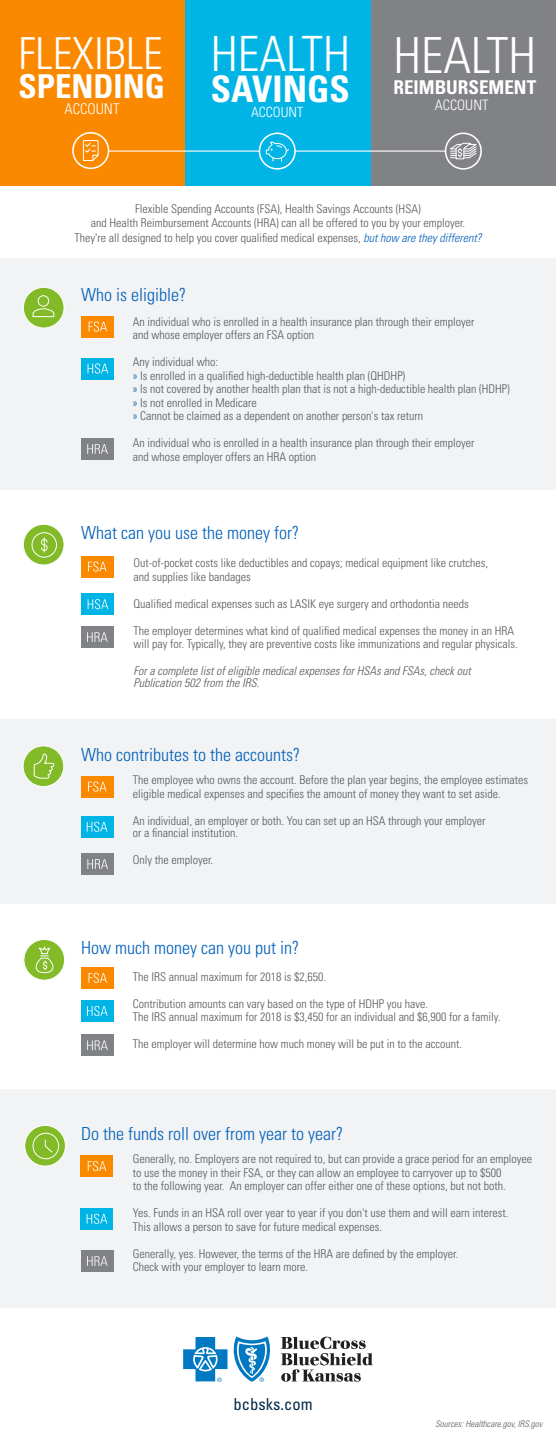
<style>
.page{position:relative;width:556px;height:1442px;background:#fff}
.page>*{position:absolute;margin:0;border:0;box-sizing:border-box;transform-origin:0 0}
.t1{font:300 condensed 49.8px "Univers LT Std";color:#fff}
.t2{font:300 condensed 48.68px "Univers LT Std";color:#fff}
.t3{font:300 condensed 44.1px "Univers LT Std";color:#fff}
.t4{font:700 condensed 36.6px "Univers LT Std";color:#fff}
.t5{font:700 condensed 32.92px "Univers LT Std";color:#fff}
.t6{font:700 condensed 19.05px "Univers LT Std";color:#fff}
.t7{font:300 condensed 18px "Univers LT Std";color:#005fb9}
.t8{font:condensed 16.5px "Univers LT Std";color:#042a48}
.t9{font:300 condensed 14.77px "Univers LT Std";color:#fff}
.t10{font:300 condensed 14.4px "Univers LT Std";color:#fff}
.t11{font:300 condensed 14.1px "Univers LT Std";color:#fff}
.t12{font:300 condensed 12px/13.5px "Univers LT Std";color:#57585a}
.t13{font:italic 300 condensed 12px/12px "Univers LT Std";color:#57585a}
.t14{font:italic 300 condensed 9px "Univers LT Std";color:#57585a}
.s1{font-style:italic;color:#005fb9}
.s2{color:#005fb9}
</style>
<div class="page">
<div style="left:370px;top:0;width:186px;height:185px;background:#808285"></div>
<div style="left:0;top:259px;width:555px;height:231px;background:#f2f3f4"></div>
<div style="left:0;top:719px;width:555px;height:185px;background:#f2f3f4"></div>
<div style="left:0;top:1089px;width:555px;height:219px;background:#f2f3f4"></div>
<div style="left:0;top:0;width:185px;height:185px;background:#fa8900"></div>
<div style="left:185px;top:0;width:185px;height:185px;background:#00b5e6"></div>
<svg style="left:83px;top:140px;width:16px;height:21px"></svg>
<div style="left:72px;top:132px;width:37px;height:37px;border:2px solid #fff;border-radius:50%"></div>
<div style="left:259px;top:132px;width:37px;height:38px;border:2px solid #fff;border-radius:50%"></div>
<div style="left:445px;top:132px;width:37px;height:38px;border:2px solid #fff;border-radius:50%"></div>
<svg style="left:265px;top:142px;width:24px;height:19px"></svg>
<svg style="left:447px;top:142px;width:32px;height:18px"></svg>
<hr style="left:108px;top:150px;width:151px;height:2px;background:#fff">
<hr style="left:295px;top:150px;width:151px;height:2px;background:#fff">
<div style="left:23px;top:287px;width:41px;height:41px;background:#82bb27;border-radius:50%"></div>
<div style="left:23px;top:287px;width:41px;height:41px;border:1px solid #fff;border-radius:50%"></div>
<svg style="left:32px;top:295px;width:23px;height:22px"></svg>
<div style="left:82px;top:315px;width:32px;height:22px;background:#fa8900"></div>
<svg style="left:89px;top:321px;width:18px;height:10px"></svg>
<div style="left:82px;top:357px;width:32px;height:22px;background:#00b5e6"></div>
<svg style="left:88px;top:363px;width:20px;height:10px"></svg>
<div style="left:81px;top:438px;width:33px;height:22px;background:#808285"></div>
<svg style="left:87px;top:444px;width:21px;height:10px"></svg>
<svg style="left:23px;top:524px;width:41px;height:41px"></svg>
<div style="left:23px;top:524px;width:41px;height:41px;border:1px solid #fff;border-radius:50%"></div>
<div style="left:32px;top:532px;width:25px;height:25px;border:1px solid #fff;border-radius:50%"></div>
<svg style="left:41px;top:538px;width:7px;height:14px"></svg>
<div style="left:81px;top:555px;width:32px;height:22px;background:#fa8900"></div>
<svg style="left:88px;top:561px;width:19px;height:10px"></svg>
<div style="left:82px;top:593px;width:32px;height:22px;background:#00b5e6"></div>
<svg style="left:88px;top:599px;width:20px;height:10px"></svg>
<div style="left:81px;top:626px;width:32px;height:22px;background:#808285"></div>
<svg style="left:87px;top:632px;width:21px;height:10px"></svg>
<div style="left:23px;top:746px;width:41px;height:40px;background:#82bb27;border-radius:50%"></div>
<div style="left:23px;top:745px;width:41px;height:42px;border:1px solid #fff;border-radius:50%"></div>
<svg style="left:33px;top:745px;width:22px;height:34px"></svg>
<div style="left:81px;top:775px;width:32px;height:22px;background:#fa8900"></div>
<svg style="left:88px;top:781px;width:19px;height:10px"></svg>
<div style="left:81px;top:816px;width:32px;height:21px;background:#00b5e6"></div>
<svg style="left:87px;top:821px;width:20px;height:11px"></svg>
<div style="left:81px;top:853px;width:33px;height:22px;background:#808285"></div>
<svg style="left:87px;top:859px;width:21px;height:10px"></svg>
<div style="left:24px;top:939px;width:41px;height:41px;background:#82bb27;border-radius:50%"></div>
<div style="left:24px;top:939px;width:41px;height:41px;border:1px solid #fff;border-radius:50%"></div>
<svg style="left:35px;top:946px;width:19px;height:27px"></svg>
<div style="left:81px;top:967px;width:33px;height:22px;background:#fa8900"></div>
<svg style="left:88px;top:972px;width:19px;height:11px"></svg>
<div style="left:81px;top:1000px;width:32px;height:22px;background:#00b5e6"></div>
<svg style="left:87px;top:1006px;width:21px;height:10px"></svg>
<div style="left:81px;top:1034px;width:33px;height:22px;background:#808285"></div>
<svg style="left:87px;top:1040px;width:21px;height:10px"></svg>
<svg style="left:25px;top:1125px;width:40px;height:41px"></svg>
<div style="left:24px;top:1125px;width:42px;height:41px;border:1px solid #fff;border-radius:50%"></div>
<div style="left:33px;top:1132px;width:26px;height:27px;border:1px solid #fff;border-radius:50%"></div>
<svg style="left:45px;top:1139px;width:8px;height:14px"></svg>
<div style="left:81px;top:1155px;width:32px;height:22px;background:#fa8900"></div>
<svg style="left:88px;top:1161px;width:18px;height:10px"></svg>
<div style="left:81px;top:1207px;width:32px;height:22px;background:#00b5e6"></div>
<svg style="left:87px;top:1213px;width:20px;height:11px"></svg>
<div style="left:81px;top:1250px;width:32px;height:22px;background:#808285"></div>
<svg style="left:87px;top:1256px;width:21px;height:10px"></svg>
<svg style="left:281px;top:1336px;width:92px;height:45px"></svg>
<svg style="left:183px;top:1337px;width:44px;height:45px"></svg>
<svg style="left:233px;top:1336px;width:37px;height:46px"></svg>
<h3 class="t3" style="left:18px;top:27px;width:146px">FLEXIBLE</h3>
<p class="t9" style="left:64px;top:100px;width:57px">ACCOUNT</p>
<h3 class="t5" style="left:18px;top:66px;width:148px">SPENDING</h3>
<h2 class="t2" style="left:211px;top:24px;width:141px">HEALTH</h2>
<p class="t11" style="left:251px;top:103px;width:54px">ACCOUNT</p>
<h3 class="t4" style="left:211px;top:67px;width:141px">SAVINGS</h3>
<h1 class="t1" style="left:393px;top:25px;width:144px">HEALTH</h1>
<p class="t10" style="left:435px;top:96px;width:55px">ACCOUNT</p>
<h3 class="t6" style="left:393px;top:75px;width:144px">REIMBURSEMENT</h3>
<p class="t12" style="left:74px;top:201px;width:408px;line-height:14.4px;text-align:center">Flexible Spending Accounts (FSA), Health Savings Accounts (HSA)<br>and Health Reimbursement Accounts (HRA) can all be offered to you by your employer.<br>They're all designed to help you cover qualified medical expenses, <span class="s1">but how are they different?</span></p>
<h3 class="t7" style="left:81px;top:284px;width:106px">Who is eligible?</h3>
<p class="t12" style="left:133px;top:315px;width:343px">An individual who is enrolled in a health insurance plan through their employer and whose employer offers an FSA option</p>
<p class="t12" style="left:133px;top:355px;width:379px">Any individual who:<br><span class="s2">»</span> Is enrolled in a qualified high-deductible health plan (QHDHP)<br><span class="s2">»</span> Is not covered by another health plan that is not a high-deductible health plan (HDHP) <span class="s2">»</span> Is not enrolled in Medicare<br><span class="s2">»</span> Cannot be claimed as a dependent on another person's tax return</p>
<p class="t12" style="left:133px;top:436px;width:343px">An individual who is enrolled in a health insurance plan through their employer and whose employer offers an HRA option</p>
<h3 class="t7" style="left:81px;top:522px;width:219px">What can you use the money for?</h3>
<p class="t12" style="left:134px;top:556px;width:356px">Out-of-pocket costs like deductibles and copays; medical equipment like crutches, and supplies like bandages</p>
<p class="t12" style="left:134px;top:597px;width:337px">Qualified medical expenses such as LASIK eye surgery and orthodontia needs</p>
<p class="t12" style="left:134px;top:624px;width:386px">The employer determines what kind of qualified medical expenses the money in an HRA will pay for. Typically, they are preventive costs like immunizations and regular physicals.</p>
<p class="t13" style="left:134px;top:665px;width:339px">For a complete list of eligible medical expenses for HSAs and FSAs, check out<br>Publication 502 from the IRS.</p>
<h3 class="t7" style="left:81px;top:744px;width:220px">Who contributes to the accounts?</h3>
<p class="t12" style="left:133px;top:773px;width:397px">The employee who owns the account. Before the plan year begins, the employee estimates eligible medical expenses and specifies the amount of money they want to set aside.</p>
<p class="t12" style="left:133px;top:814px;width:354px;line-height:12px">An individual, an employer or both. You can set up an HSA through your employer or a financial institution.</p>
<p class="t12" style="left:133px;top:853px;width:82px">Only the employer.</p>
<h3 class="t7" style="left:81px;top:936px;width:219px">How much money can you put in?</h3>
<p class="t12" style="left:133px;top:970px;width:195px">The IRS annual maximum for 2018 is $2,650.</p>
<p class="t12" style="left:133px;top:997px;width:369px">Contribution amounts can vary based on the type of HDHP you have.<br>The IRS annual maximum for 2018 is $3,450 for an individual and $6,900 for a family.</p>
<p class="t12" style="left:133px;top:1037px;width:331px">The employer will determine how much money will be put in to the account.</p>
<h3 class="t7" style="left:81px;top:1122px;width:263px">Do the funds roll over from year to year?</h3>
<p class="t12" style="left:133px;top:1152px;width:401px">Generally, no. Employers are not required to, but can provide a grace period for an employee to use the money in their FSA, or they can allow an employee to carryover up to $500<br>to the following year. An employer can offer either one of these options, but not both.</p>
<p class="t12" style="left:133px;top:1206px;width:377px">Yes. Funds in an HSA roll over year to year if you don't use them and will earn interest.<br>This allows a person to save for future medical expenses.</p>
<p class="t12" style="left:133px;top:1246px;width:327px">Generally, yes. However, the terms of the HRA are defined by the employer.<br>Check with your employer to learn more.</p>
<h3 class="t8" style="left:233px;top:1393px;width:80px">bcbsks.com</h3>
<p class="t14" style="left:435px;top:1418px;width:109px">Sources: Healthcare.gov, IRS.gov</p>
</div>
